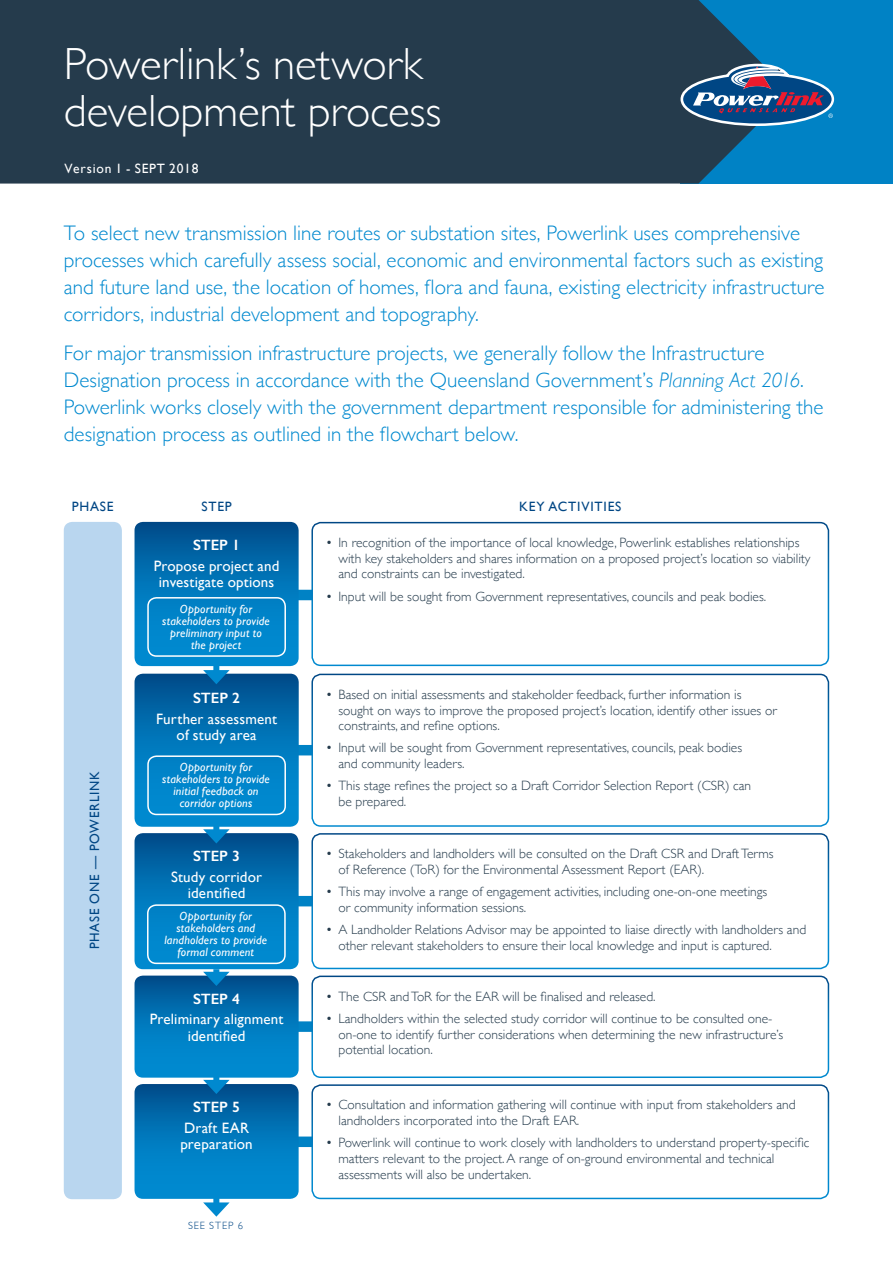
<style>
.page{position:relative;width:893px;height:1263px;background:#fff}
.page>*{position:absolute;margin:0;border:0;box-sizing:border-box;transform-origin:0 0}
.t1{font:300 45px/47.7px "Gill Sans";letter-spacing:-.005em;color:#fff}
.t2{font:300 21px/27px "Gill Sans";letter-spacing:.005em;color:#0089cf}
.Step_Descriptor{font:15px/16.5px "Gill Sans";letter-spacing:.01em;color:#fff;text-align:center}
.Step_Title{font:600 15px "Gill Sans";color:#fff}
.t3{font:300 13.5px/15.8px "Gill Sans";color:#253b4c}
.t4{font:13.5px "Gill Sans";letter-spacing:.06em;color:#004684}
.t5{font:13.5px "Gill Sans";letter-spacing:.06em;color:#fff}
.Step_Descriptor_Note{font:italic 12px/12px "Gill Sans";letter-spacing:.015em;color:#fff;text-align:center}
.t6{font:300 10.5px "Gill Sans";letter-spacing:.09em;color:#004684}
.s1{font-style:italic}
</style>
<div class="page">
<div style="left:263px;top:1136px;width:94px;height:11px;background:#0082c5"></div>
<div style="left:263px;top:1021px;width:94px;height:11px;background:#0082c5"></div>
<div style="left:263px;top:896px;width:94px;height:10px;background:#0082c5"></div>
<div style="left:263px;top:745px;width:94px;height:10px;background:#0082c5"></div>
<div style="left:263px;top:590px;width:94px;height:10px;background:#0082c5"></div>
<div style="left:312px;top:523px;width:516px;height:142px;background:#fff;border-radius:9px"></div>
<div style="left:311px;top:522px;width:518px;height:144px;border:2px solid #fff;border-radius:9px"></div>
<div style="left:312px;top:674px;width:516px;height:152px;background:#fff;border-radius:9px"></div>
<div style="left:311px;top:674px;width:518px;height:153px;border:2px solid #fff;border-radius:9px"></div>
<div style="left:312px;top:834px;width:516px;height:134px;background:#fff;border-radius:9px"></div>
<div style="left:311px;top:833px;width:518px;height:136px;border:2px solid #fff;border-radius:9px"></div>
<div style="left:312px;top:976px;width:516px;height:101px;background:#fff;border-radius:9px"></div>
<div style="left:311px;top:975px;width:518px;height:103px;border:2px solid #fff;border-radius:9px"></div>
<div style="left:312px;top:1085px;width:516px;height:113px;background:#fff;border-radius:9px"></div>
<div style="left:311px;top:1084px;width:518px;height:115px;border:2px solid #fff;border-radius:9px"></div>
<div style="left:64px;top:522px;width:58px;height:677px;background:#b9d6ef;border-radius:9px"></div>
<div style="left:680px;top:0;width:213px;height:184px;background:#0082c5"></div>
<div style="left:0;top:0;width:763px;height:184px;background:#253b4c"></div>
<svg style="left:680px;top:64px;width:154px;height:62px;background:#456b95"></svg>
<svg style="left:135px;top:522px;width:164px;height:695px;background:#137fbd"></svg>
<p class="t1" style="left:64px;top:38px;width:379px">Powerlink’s network development process</p>
<p class="t5" style="left:64px;top:161px;width:136px">Version 1 - SEPT 2018</p>
<p class="t2" style="left:64px;top:218px;width:762px">To select new transmission line routes or substation sites, Powerlink uses comprehensive processes which carefully assess social, economic and environmental factors such as existing and future land use, the location of homes, flora and fauna, existing electricity infrastructure corridors, industrial development and topography.</p>
<p class="t2" style="left:64px;top:339px;width:761px">For major transmission infrastructure projects, we generally follow the Infrastructure Designation process in accordance with the Queensland Government’s <span class="s1">Planning Act 2016</span>.<br>Powerlink works closely with the government department responsible for administering the designation process as outlined in the flowchart below.</p>
<p class="t4" style="left:72px;top:498px;width:43px">PHASE</p>
<p class="t4" style="left:201px;top:498px;width:32px">STEP</p>
<p class="Step_Title" style="left:193px;top:536px;width:49px">STEP 1</p>
<p class="Step_Descriptor" style="left:154px;top:557px;width:127px">Propose project and investigate options</p>
<p class="Step_Descriptor_Note" style="left:162px;top:603px;width:109px">Opportunity for stakeholders to provide preliminary input to the project</p>
<p class="t4" style="left:86px;top:949px;width:179px;rotate:-90deg">PHASE ONE — POWERLINK</p>
<p class="Step_Title" style="left:193px;top:689px;width:49px">STEP 2</p>
<p class="Step_Descriptor" style="left:156px;top:710px;width:122px">Further assessment of study area</p>
<p class="Step_Descriptor_Note" style="left:162px;top:761px;width:109px">Opportunity for stakeholders to provide initial feedback on corridor options</p>
<p class="Step_Title" style="left:193px;top:847px;width:49px">STEP 3</p>
<p class="Step_Descriptor" style="left:171px;top:868px;width:92px">Study corridor identified</p>
<p class="Step_Descriptor_Note" style="left:164px;top:910px;width:104px">Opportunity for stakeholders and landholders to provide formal comment</p>
<p class="Step_Title" style="left:193px;top:989px;width:49px">STEP 4</p>
<p class="Step_Descriptor" style="left:150px;top:1011px;width:135px">Preliminary alignment identified</p>
<p class="Step_Title" style="left:193px;top:1098px;width:49px">STEP 5</p>
<p class="Step_Descriptor" style="left:180px;top:1119px;width:74px;text-align:left">Draft EAR preparation</p>
<p class="t6" style="left:188px;top:1217px;width:56px">SEE STEP 6</p>
<p class="t4" style="left:519px;top:498px;width:104px">KEY ACTIVITIES</p>
<p class="t3" style="left:338px;top:534px;width:474px;text-indent:-13px">• In recognition of the importance of local knowledge, Powerlink establishes relationships with key stakeholders and shares information on a proposed project’s location so viability and constraints can be investigated.</p>
<p class="t3" style="left:326px;top:588px;width:442px">• Input will be sought from Government representatives, councils and peak bodies.</p>
<p class="t3" style="left:338px;top:686px;width:440px;text-indent:-13px">• Based on initial assessments and stakeholder feedback, further information is sought on ways to improve the proposed project’s location, identify other issues or constraints, and refine options.</p>
<p class="t3" style="left:338px;top:739px;width:405px;text-indent:-13px">• Input will be sought from Government representatives, councils, peak bodies and community leaders.</p>
<p class="t3" style="left:338px;top:777px;width:414px;text-indent:-13px">• This stage refines the project so a Draft Corridor Selection Report (CSR) can be prepared.</p>
<p class="t3" style="left:338px;top:845px;width:436px;text-indent:-13px">• Stakeholders and landholders will be consulted on the Draft CSR and Draft Terms of Reference (ToR) for the Environmental Assessment Report (EAR).</p>
<p class="t3" style="left:338px;top:883px;width:430px;text-indent:-13px">• This may involve a range of engagement activities, including one-on-one meetings or community information sessions.</p>
<p class="t3" style="left:338px;top:921px;width:469px;text-indent:-13px">• A Landholder Relations Advisor may be appointed to liaise directly with landholders and other relevant stakeholders to ensure their local knowledge and input is captured.</p>
<p class="t3" style="left:326px;top:988px;width:331px">• The CSR and ToR for the EAR will be finalised and released.</p>
<p class="t3" style="left:338px;top:1010px;width:446px;text-indent:-13px">• Landholders within the selected study corridor will continue to be consulted one&shy;on-one to identify further considerations when determining the new infrastructure’s potential location.</p>
<p class="t3" style="left:338px;top:1096px;width:459px;text-indent:-13px">• Consultation and information gathering will continue with input from stakeholders and landholders incorporated into the Draft EAR.</p>
<p class="t3" style="left:338px;top:1134px;width:472px;text-indent:-13px">• Powerlink will continue to work closely with landholders to understand property-specific matters relevant to the project. A range of on-ground environmental and technical assessments will also be undertaken.</p>
</div>
